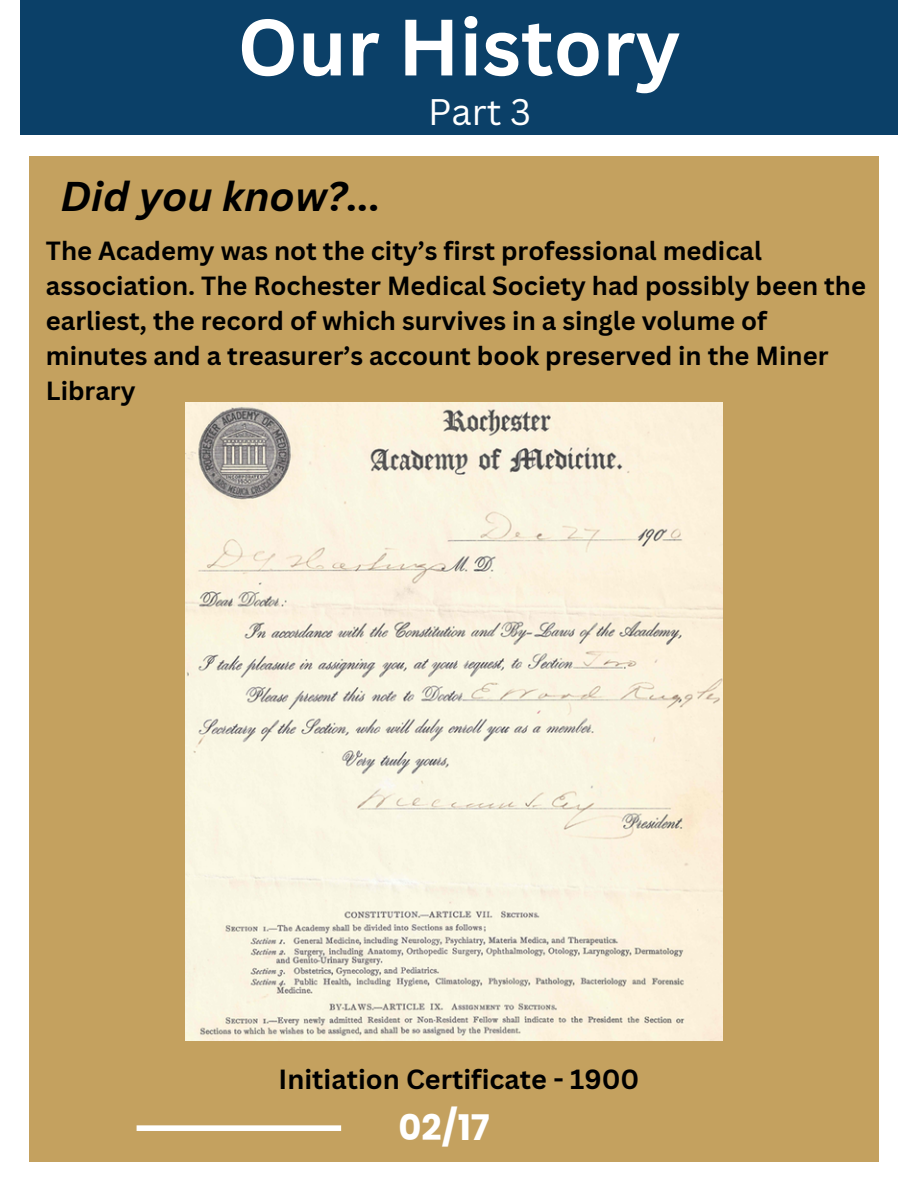
<style>
.page{position:relative;width:918px;height:1188px;background:#fff}
.page>*{position:absolute;margin:0;border:0;box-sizing:border-box;transform-origin:0 0}
.t1{font:700 78px "Canva Sans";color:#fff}
.t2{font:italic 700 40.5px "Canva Sans";color:#000}
.t3{font:36px "Canva Sans";color:#fff}
.t4{font:700 35.25px "Poppins";color:#fff}
.t5{font:700 27px "Canva Sans";color:#000}
.t6{font:700 25.65px/34.8px "Canva Sans";color:#000}
</style>
<div class="page">
<div style="left:20px;top:0;width:878px;height:135px;background:#0b4068"></div>
<div style="left:29px;top:156px;width:850px;height:1006px;background:#c4a15f"></div>
<div style="left:137px;top:1125px;width:204px;height:6px;background:#fff"></div>
<img style="left:186px;top:402px;width:537px;height:638px">
<h2 class="t1" style="left:238px;top:-8px;width:444px">Our History</h2>
<p class="t2" style="left:60px;top:167px;width:322px">Did you know?...</p>
<p class="t3" style="left:428px;top:87px;width:104px">Part 3</p>
<p class="t6" style="left:46px;top:233px;width:822px">The Academy was not the city’s first professional medical association. The Rochester Medical Society had possibly been the earliest, the record of which survives in a single volume of minutes and a treasurer’s account book preserved in the Miner Library</p>
<h3 class="t5" style="left:279px;top:1060px;width:362px">Initiation Certificate - 1900</h3>
<h4 class="t4" style="left:399px;top:1103px;width:93px">02/17</h4>
</div>
